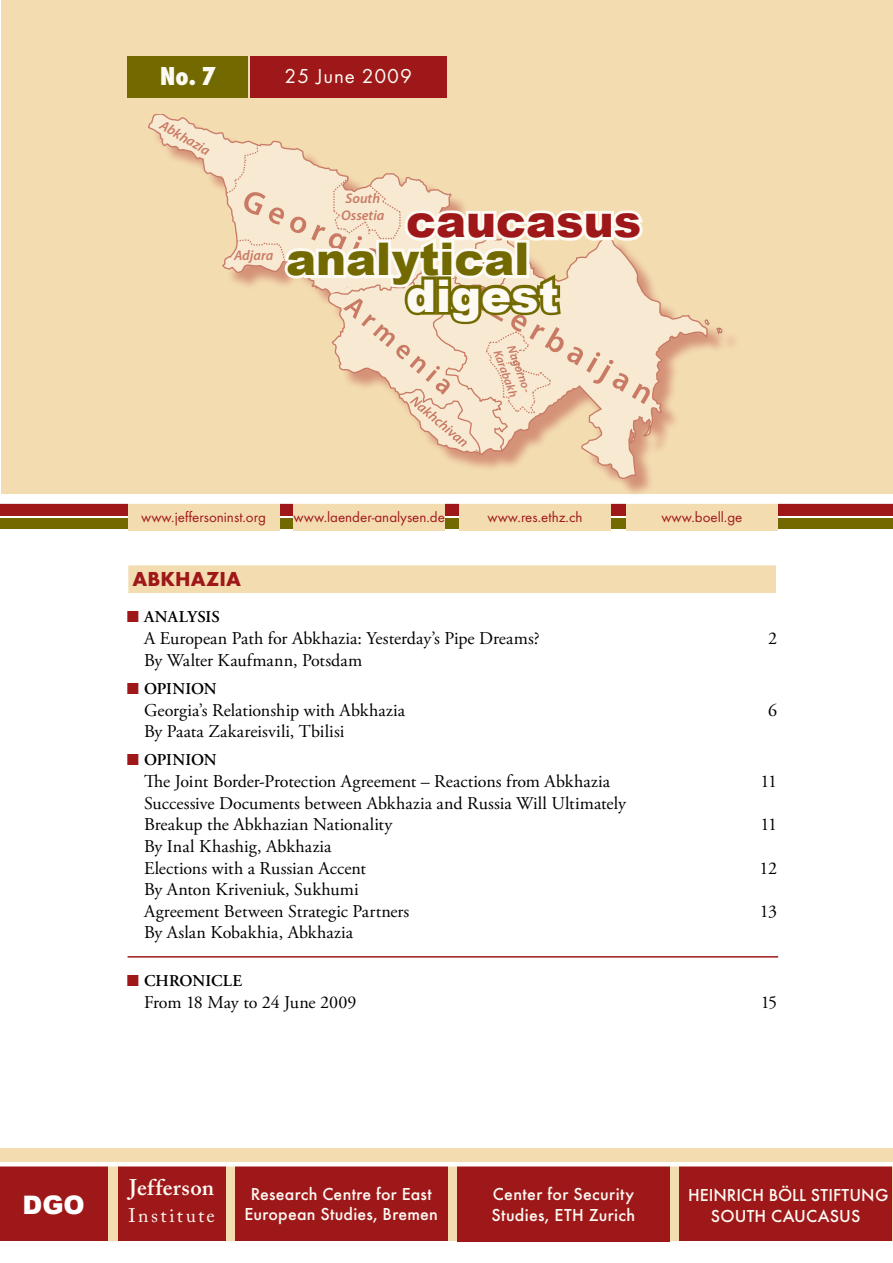
<style>
.page{position:relative;width:893px;height:1263px;background:#fff}
.page>*{position:absolute;margin:0;border:0;box-sizing:border-box;transform-origin:0 0}
.t1{font:900 45px "Arial";color:#726a00}
.t2{font:900 45px "Arial";color:#9f1819}
.t3{font:900 45px "Arial";color:#fdfaf4}
.t4{font:27px "Futura TOT Ext Bol Con";color:#fdfaf4}
.t5{font:900 25.5px "Arial";color:#fff}
.t6{font:600 22.5px "Adobe Caslon Pro";letter-spacing:.015em;color:#fdfaf4}
.t7{font:21px "Futura TOT Boo";letter-spacing:.04em;color:#fdfaf4}
.t8{font:700 21px "Futura TOT";color:#9f1819}
.t9{font:19.5px "Adobe Caslon Pro";letter-spacing:.125em;color:#fdfaf4}
.t10{font:18px/21.6px "Adobe Garamond Pro";color:#000}
.t11{font:500 18px/21.6px "Futura TOT";letter-spacing:.015em;color:#fdfaf4;text-align:center}
.t12{font:600 16.5px "Adobe Garamond Pro";letter-spacing:.005em;color:#000}
.t13{font:15px "Futura TOT Boo";color:#9f1819}
.t14{font:italic 600 14.1px/16.8px "Myriad Pro";color:#9f1819;text-align:center}
.t15{font:italic 600 12px/14.4px "Myriad Pro";color:#9f1819}
.s1{font-family:"Futura TOT Boo";font-weight:400;color:#9f1819}
</style>
<div class="page">
<div style="left:0;top:501px;width:893px;height:15px;background:#9f1819"></div>
<div style="left:0;top:519px;width:893px;height:10px;background:#726a00"></div>
<div style="left:1px;top:0;width:891px;height:493px;background:#f4dcb1"></div>
<div style="left:0;top:1148px;width:893px;height:93px;background:#f4dcb1"></div>
<div style="left:459px;top:499px;width:152px;height:31px;background:#f4dcb1"></div>
<div style="left:128px;top:565px;width:649px;height:29px;background:#f4dcb1"></div>
<div style="left:127px;top:564px;width:650px;height:30px;border:2px solid #fff"></div>
<div style="left:150px;top:117px;width:590px;height:380px;background:#f4dcb1"></div>
<svg style="left:445px;top:281px;width:263px;height:199px"></svg>
<svg style="left:703px;top:318px;width:20px;height:19px"></svg>
<svg style="left:148px;top:115px;width:77px;height:154px"></svg>
<div style="left:128px;top:56px;width:120px;height:42px;background:#726a00"></div>
<div style="left:250px;top:56px;width:196px;height:42px;background:#9f1819"></div>
<hr style="left:128px;top:956px;width:650px;height:1px;background:#9f1819">
<svg style="left:225px;top:138px;width:426px;height:317px"></svg>
<div style="left:118px;top:1166px;width:107px;height:75px;background:#9f1819"></div>
<div style="left:235px;top:1166px;width:213px;height:75px;background:#9f1819"></div>
<div style="left:457px;top:1166px;width:213px;height:76px;background:#9f1819"></div>
<div style="left:679px;top:1166px;width:213px;height:75px;background:#9f1819"></div>
<div style="left:128px;top:499px;width:152px;height:31px;background:#f4dcb1"></div>
<div style="left:293px;top:499px;width:152px;height:31px;background:#f4dcb1"></div>
<div style="left:626px;top:499px;width:152px;height:32px;background:#f4dcb1"></div>
<div style="left:0;top:498px;width:893px;height:6px;background:#fff"></div>
<div style="left:0;top:1166px;width:107px;height:75px;background:#9f1819"></div>
<hr style="left:0;top:1162px;width:893px;height:4px;background:#fff">
<h2 class="t4" style="left:160px;top:61px;width:57px">No. 7</h2>
<p class="t7" style="left:285px;top:63px;width:129px">25 June 2009</p>
<p class="t14" style="left:165px;top:116px;width:57px;rotate:30deg">Abkhazia</p>
<p class="t14" style="left:234px;top:247px;width:41px">Adjara</p>
<p class="t14" style="left:341px;top:190px;width:45px">South<br>Ossetia</p>
<h1 class="t2" style="left:406px;top:188px;width:237px">caucasus</h1>
<h1 class="t1" style="left:286px;top:226px;width:245px">analytical</h1>
<h1 class="t3" style="left:406px;top:263px;width:154px">digest</h1>
<p class="t15" style="left:518px;top:343px;width:53px;rotate:70deg">Nagorno-<br>Karabakh</p>
<p class="t13" style="left:141px;top:508px;width:126px">www.jeffersoninst.org</p>
<p class="t13" style="left:294px;top:508px;width:153px">www.laender-analysen.de</p>
<p class="t13" style="left:661px;top:508px;width:83px">www.boell.ge</p>
<p class="t13" style="left:487px;top:508px;width:97px">www.res.ethz.ch</p>
<p class="t8" style="left:133px;top:566px;width:108px">ABKHAZIA</p>
<p class="t12" style="left:128px;top:608px;width:94px"><span class="s1">■</span> ANALYSIS</p>
<p class="t10" style="left:144px;top:628px;width:397px">A European Path for Abkhazia: Yesterday’s Pipe Dreams?</p>
<p class="t10" style="left:768px;top:628px;width:10px">2</p>
<p class="t10" style="left:144px;top:650px;width:220px">By Walter Kaufmann, Potsdam</p>
<p class="t12" style="left:128px;top:679px;width:91px"><span class="s1">■</span> OPINION</p>
<p class="t10" style="left:144px;top:700px;width:262px">Georgia’s Relationship with Abkhazia</p>
<p class="t10" style="left:768px;top:700px;width:10px">6</p>
<p class="t10" style="left:144px;top:721px;width:202px">By Paata Zakareisvili, Tbilisi</p>
<p class="t12" style="left:128px;top:751px;width:91px"><span class="s1">■</span> OPINION</p>
<p class="t10" style="left:144px;top:771px;width:467px">The Joint Border-Protection Agreement – Reactions from Abkhazia</p>
<p class="t10" style="left:761px;top:771px;width:18px">11</p>
<p class="t10" style="left:144px;top:793px;width:483px">Successive Documents between Abkhazia and Russia Will Ultimately<br>Breakup the Abkhazian Nationality</p>
<p class="t10" style="left:761px;top:814px;width:18px">11</p>
<p class="t10" style="left:144px;top:836px;width:223px">By Inal Khashig, Abkhazia<br>Elections with a Russian Accent</p>
<p class="t10" style="left:144px;top:879px;width:267px">By Anton Kriveniuk, Sukhumi<br>Agreement Between Strategic Partners</p>
<p class="t10" style="left:760px;top:858px;width:19px">12</p>
<p class="t10" style="left:760px;top:901px;width:19px">13</p>
<p class="t10" style="left:144px;top:922px;width:210px">By Aslan Kobakhia, Abkhazia</p>
<p class="t12" style="left:128px;top:972px;width:116px"><span class="s1">■</span> CHRONICLE</p>
<p class="t10" style="left:144px;top:992px;width:214px">From 18 May to 24 June 2009</p>
<p class="t10" style="left:761px;top:992px;width:18px">15</p>
<h3 class="t5" style="left:23px;top:1186px;width:64px">DGO</h3>
<p class="t6" style="left:129px;top:1174px;width:87px">Jefferson</p>
<p class="t9" style="left:128px;top:1204px;width:88px">Institute</p>
<p class="t11" style="left:244px;top:1185px;width:195px;line-height:19.5px">Research Centre for East<br>European Studies, Bremen</p>
<p class="t11" style="left:491px;top:1183px;width:145px;text-align:left">Center for Security<br>Studies, ETH Zurich</p>
<p class="t11" style="left:688px;top:1184px;width:202px">Heinrich Böll Stiftung<br>South Caucas us</p>
</div>
